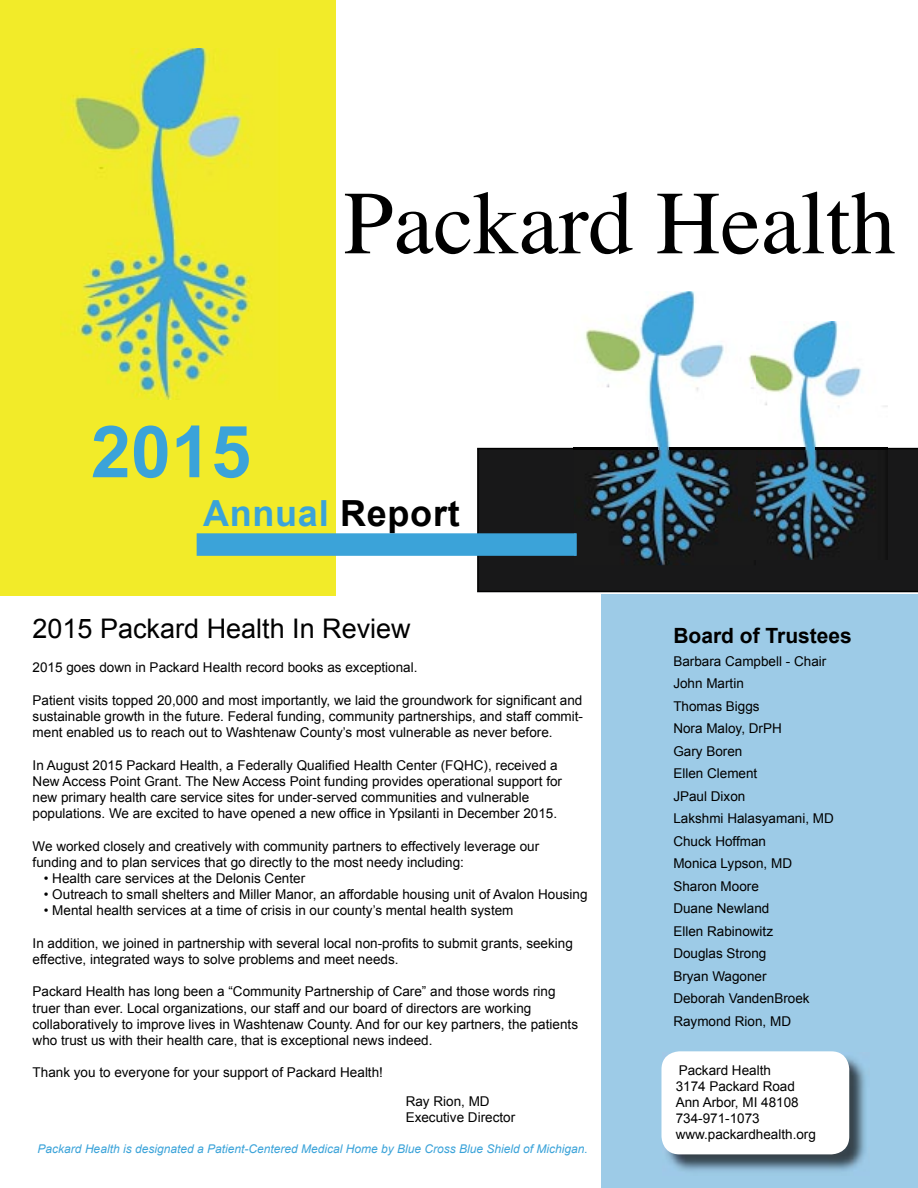
<style>
.page{position:relative;width:918px;height:1188px;background:#fff}
.page>*{position:absolute;margin:0;border:0;box-sizing:border-box;transform-origin:0 0}
.t1{font:90px "Times";color:#000}
.t2{font:700 72px "Arial";color:#3ba3d9}
.t3{font:700 36px "Arial";letter-spacing:.02em;color:#3ba3d9}
.t4{font:27px "Arial";color:#000}
.t5{font:700 21px "Arial";color:#000}
.t6{font:13.5px/22.5px "Arial";color:#000}
.t7{font:italic 12px "Arial";color:#3ba3d9}
.s1{color:#000}
</style>
<div class="page">
<div style="left:601px;top:594px;width:317px;height:594px;background:#9dcbe7"></div>
<img style="left:662px;top:1052px;width:203px;height:119px">
<div style="left:662px;top:1051px;width:187px;height:103px;background:#fff;border-radius:18px"></div>
<div style="left:0;top:0;width:335px;height:596px;background:#f2eb29"></div>
<div style="left:477px;top:448px;width:441px;height:144px;background:#181819"></div>
<svg style="left:197px;top:533px;width:377px;height:23px"></svg>
<img style="left:73px;top:48px;width:177px;height:351px">
<img style="left:574px;top:291px;width:182px;height:274px">
<img style="left:574px;top:448px;width:164px;height:2px">
<img style="left:574px;top:533px;width:3px;height:23px">
<img style="left:738px;top:322px;width:149px;height:237px">
<img style="left:756px;top:448px;width:131px;height:2px">
<svg style="left:738px;top:448px;width:18px;height:2px"></svg>
<h1 class="t1" style="left:344px;top:139px;width:554px">Packard Health</h1>
<h2 class="t2" style="left:91px;top:412px;width:162px">2015</h2>
<h3 class="t3" style="left:203px;top:493px;width:258px">Annual <span class="s1">Report</span></h3>
<h3 class="t4" style="left:33px;top:614px;width:380px">2015 Packard Health In Review</h3>
<p class="t6" style="left:33px;top:656px;width:386px">2015 goes down in Packard Health record books as exceptional.</p>
<p class="t6" style="left:33px;top:692px;width:552px;line-height:16.2px;text-align:justify">Patient visits topped 20,000 and most importantly, we laid the groundwork for significant and sustainable growth in the future. Federal funding, community partnerships, and staff commit&shy;ment enabled us to reach out to Washtenaw County’s most vulnerable as never before.</p>
<p class="t6" style="left:33px;top:757px;width:531px;line-height:16.2px">In August 2015 Packard Health, a Federally Qualified Health Center (FQHC), received a New Access Point Grant. The New Access Point funding provides operational support for new primary health care service sites for under-served communities and vulnerable populations. We are excited to have opened a new office in Ypsilanti in December 2015.</p>
<p class="t6" style="left:33px;top:838px;width:508px;line-height:16.2px">We worked closely and creatively with community partners to effectively leverage our funding and to plan services that go directly to the most needy including:</p>
<p class="t6" style="left:44px;top:867px;width:263px">• Health care services at the Delonis Center</p>
<p class="t6" style="left:44px;top:883px;width:545px">• Outreach to small shelters and Miller Manor, an affordable housing unit of Avalon Housing</p>
<p class="t6" style="left:44px;top:899px;width:471px">• Mental health services at a time of crisis in our county’s mental health system</p>
<p class="t6" style="left:33px;top:935px;width:542px;line-height:16.2px">In addition, we joined in partnership with several local non-profits to submit grants, seeking effective, integrated ways to solve problems and meet needs.</p>
<p class="t6" style="left:33px;top:984px;width:547px;line-height:16.2px">Packard Health has long been a “Community Partnership of Care” and those words ring truer than ever. Local organizations, our staff and our board of directors are working collaboratively to improve lives in Washtenaw County. And for our key partners, the patients who trust us with their health care, that is exceptional news indeed.</p>
<p class="t6" style="left:33px;top:1061px;width:352px">Thank you to everyone for your support of Packard Health!</p>
<p class="t6" style="left:406px;top:1093px;width:111px;line-height:16.2px">Ray Rion, MD<br>Executive Director</p>
<p class="t7" style="left:38px;top:1142px;width:552px">Packard Health is designated a Patient-Centered Medical Home by Blue Cross Blue Shield of Michigan.</p>
<h3 class="t5" style="left:673px;top:624px;width:180px">Board of Trustees</h3>
<p class="t6" style="left:673px;top:650px;width:162px">Barbara Campbell - Chair<br>John Martin<br>Thomas Biggs<br>Nora Maloy, DrPH<br>Gary Boren<br>Ellen Clement<br>JPaul Dixon<br>Lakshmi Halasyamani, MD<br>Chuck Hoffman<br>Monica Lypson, MD<br>Sharon Moore<br>Duane Newland<br>Ellen Rabinowitz<br>Douglas Strong<br>Bryan Wagoner<br>Deborah VandenBroek<br>Raymond Rion, MD</p>
<p class="t6" style="left:676px;top:1062px;width:142px;line-height:16.2px">Packard Health<br>3174 Packard Road<br>Ann Arbor, MI 48108<br>734-971-1073 www.packardhealth.org</p>
</div>
